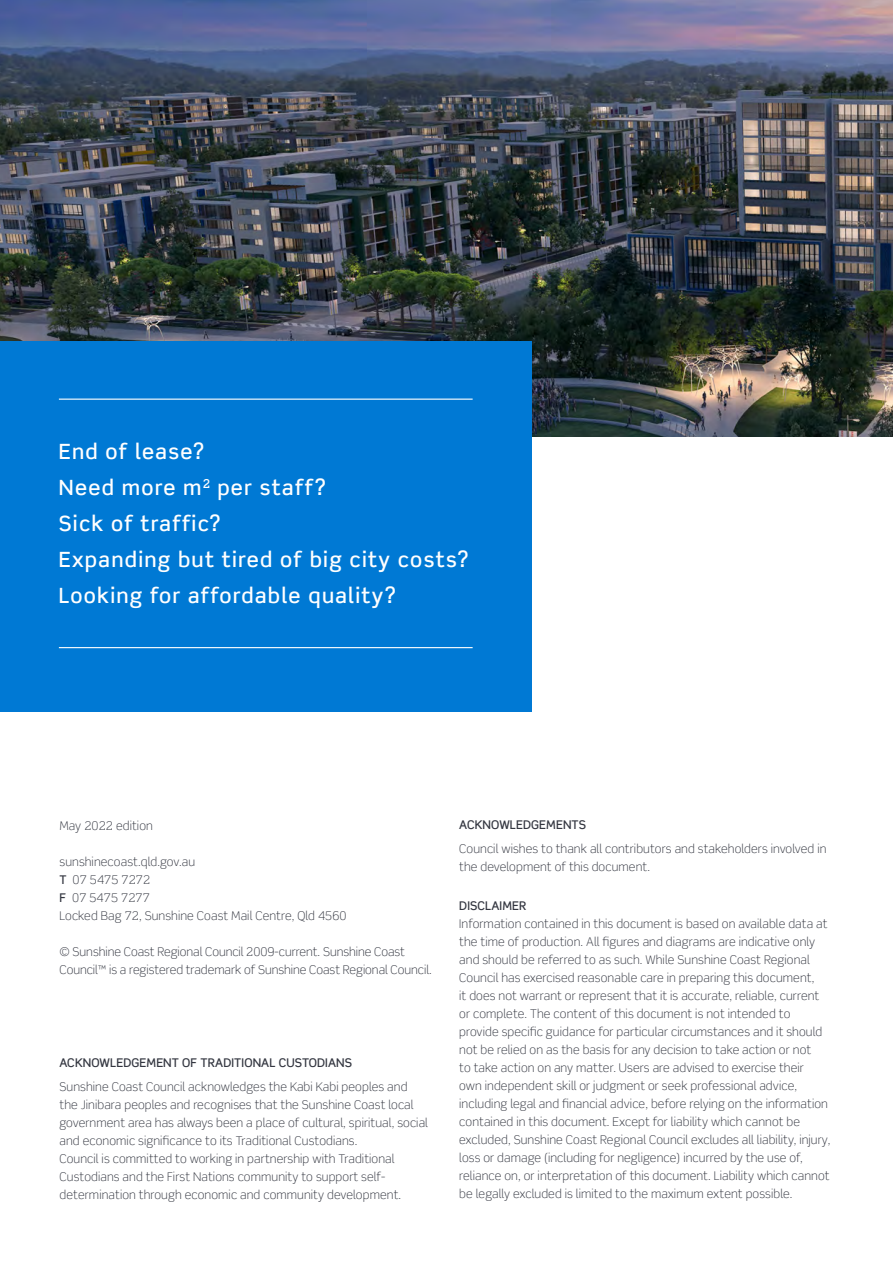
<style>
.page{position:relative;width:893px;height:1263px;background:#fff}
.page>*{position:absolute;margin:0;border:0;box-sizing:border-box;transform-origin:0 0}
.t1{font:500 21px/36px "Scene Std";letter-spacing:.06em;color:#fff}
.t2{font:300 12px/18px "Scene Std";letter-spacing:.01em;color:#343741}
.t3{font:500 12px "Scene Std";letter-spacing:.01em;color:#343741}
.s1{font-weight:500}
</style>
<div class="page">
<img style="left:0;top:0;width:893px;height:437px">
<div style="left:0;top:341px;width:531px;height:370px;background:#0079d4"></div>
<hr style="left:59px;top:399px;width:414px;height:1px;background:#fff">
<hr style="left:59px;top:647px;width:414px;height:1px;background:#fff">
<h1 class="t1" style="left:59px;top:434px;width:411px">End of lease?<br>Need more m<sup>2</sup> per staff?<br>Sick of traffic?<br>Expanding but tired of big city costs?<br>Looking for affordable quality?</h1>
<p class="t2" style="left:60px;top:816px;width:95px">May 2022 edition</p>
<p class="t2" style="left:60px;top:852px;width:289px">sunshinecoast.qld.gov.au<br><span class="s1">T</span> 07 5475 7272<br><span class="s1">F</span> 07 5475 7277<br>Locked Bag 72, Sunshine Coast Mail Centre, Qld 4560</p>
<p class="t2" style="left:60px;top:942px;width:374px">© Sunshine Coast Regional Council 2009-current. Sunshine Coast<br>Council™ is a registered trademark of Sunshine Coast Regional Council.</p>
<p class="t3" style="left:60px;top:1055px;width:294px">ACKNOWLEDGEMENT OF TRADITIONAL CUSTODIANS</p>
<p class="t2" style="left:60px;top:1077px;width:370px">Sunshine Coast Council acknowledges the Kabi Kabi peoples and the Jinibara peoples and recognises that the Sunshine Coast local government area has always been a place of cultural, spiritual, social and economic significance to its Traditional Custodians.<br>Council is committed to working in partnership with Traditional Custodians and the First Nations community to support self&shy;determination through economic and community development.</p>
<p class="t3" style="left:459px;top:818px;width:128px">ACKNOWLEDGEMENTS</p>
<p class="t2" style="left:459px;top:840px;width:369px">Council wishes to thank all contributors and stakeholders involved in the development of this document.</p>
<p class="t3" style="left:459px;top:899px;width:69px">DISCLAIMER</p>
<p class="t2" style="left:459px;top:915px;width:373px">Information contained in this document is based on available data at the time of production. All figures and diagrams are indicative only and should be referred to as such. While Sunshine Coast Regional Council has exercised reasonable care in preparing this document,<br>it does not warrant or represent that it is accurate, reliable, current or complete. The content of this document is not intended to provide specific guidance for particular circumstances and it should not be relied on as the basis for any decision to take action or not<br>to take action on any matter. Users are advised to exercise their<br>own independent skill or judgment or seek professional advice, including legal and financial advice, before relying on the information contained in this document. Except for liability which cannot be excluded, Sunshine Coast Regional Council excludes all liability, injury, loss or damage (including for negligence) incurred by the use of, reliance on, or interpretation of this document. Liability which cannot be legally excluded is limited to the maximum extent possible.</p>
</div>
